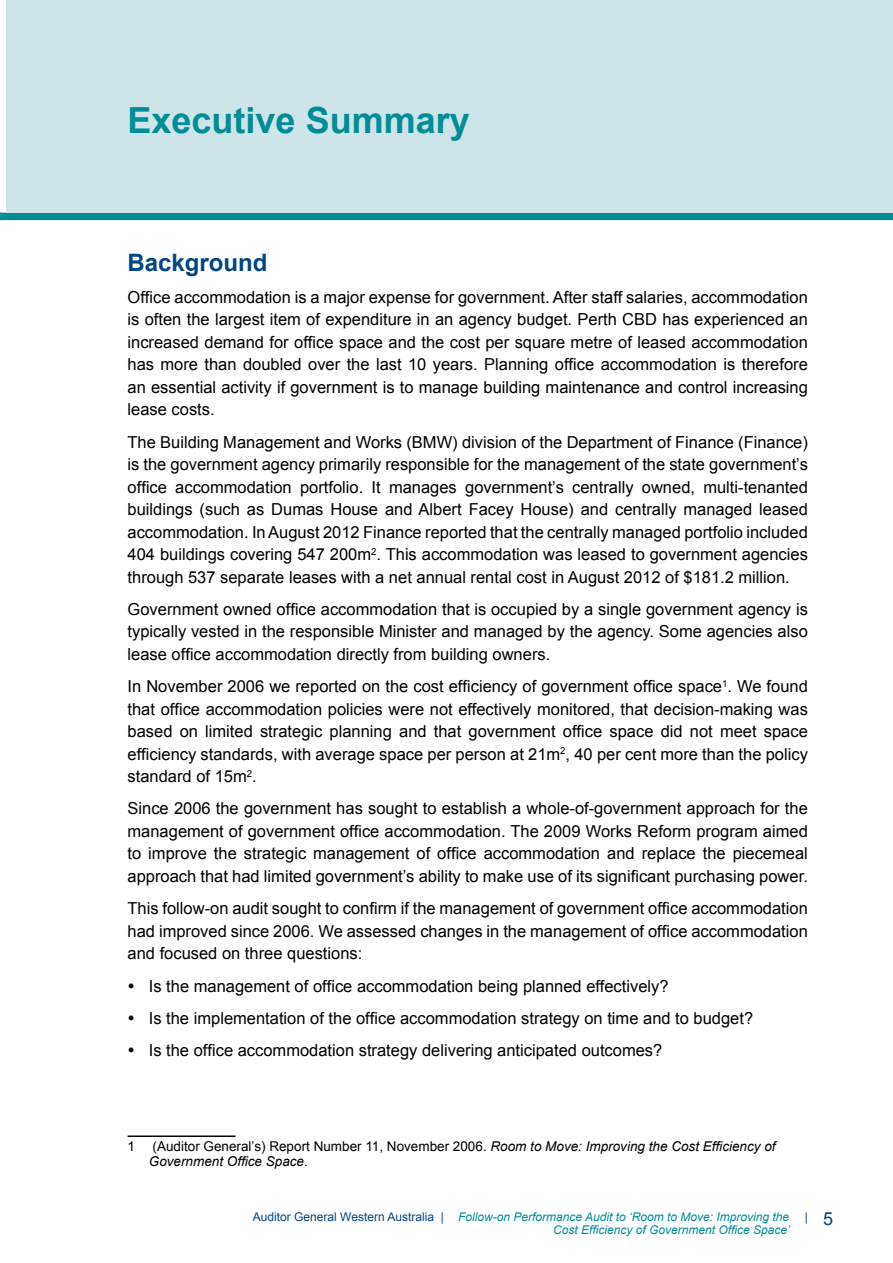
<style>
.page{position:relative;width:893px;height:1263px;background:#fff}
.page>*{position:absolute;margin:0;border:0;box-sizing:border-box;transform-origin:0 0}
.t1{font:700 36px "Arial";color:#008c99}
.t2{font:700 24px "Arial";color:#00467f}
.t3{font:18px "Arial";color:#00467f}
.t4{font:16.5px/22.5px "Arial";color:#000;text-align:justify}
.t5{font:italic 13.5px/15px "Arial";color:#000}
.t6{font:13.5px "Arial";color:#000}
.t7{font:italic 12px "Arial";color:#008c99}
.t8{font:12px "Arial";color:#00467f}
.s1{font-style:normal}
.s2{font-style:normal;color:#00467f}
</style>
<div class="page">
<div style="left:0;top:213px;width:893px;height:7px;background:#008c99"></div>
<div style="left:6px;top:0;width:887px;height:213px;background:#cde5e8"></div>
<hr style="left:128px;top:1135px;width:108px;height:2px;background:#000">
<h1 class="t1" style="left:128px;top:96px;width:344px">Executive Summary</h1>
<h2 class="t2" style="left:128px;top:246px;width:142px">Background</h2>
<p class="t4" style="left:128px;top:286px;width:682px">Office accommodation is a major expense for government. After staff salaries, accommodation is often the largest item of expenditure in an agency budget. Perth CBD has experienced an increased demand for office space and the cost per square metre of leased accommodation has more than doubled over the last 10 years. Planning office accommodation is therefore an essential activity if government is to manage building maintenance and control increasing lease costs.</p>
<p class="t4" style="left:128px;top:431px;width:682px">The Building Management and Works (BMW) division of the Department of Finance (Finance) is the government agency primarily responsible for the management of the state government’s office accommodation portfolio. It manages government’s centrally owned, multi-tenanted buildings (such as Dumas House and Albert Facey House) and centrally managed leased accommodation. In August 2012 Finance reported that the centrally managed portfolio included 404 buildings covering 547 200m<sup>2</sup>. This accommodation was leased to government agencies through 537 separate leases with a net annual rental cost in August 2012 of $181.2 million.</p>
<p class="t4" style="left:128px;top:598px;width:682px">Government owned office accommodation that is occupied by a single government agency is typically vested in the responsible Minister and managed by the agency. Some agencies also lease office accommodation directly from building owners.</p>
<p class="t4" style="left:128px;top:675px;width:682px">In November 2006 we reported on the cost efficiency of government office space<sup>1</sup>. We found that office accommodation policies were not effectively monitored, that decision-making was based on limited strategic planning and that government office space did not meet space efficiency standards, with average space per person at 21m<sup>2</sup>, 40 per cent more than the policy standard of 15m<sup>2</sup>.</p>
<p class="t4" style="left:128px;top:797px;width:682px">Since 2006 the government has sought to establish a whole-of-government approach for the management of government office accommodation. The 2009 Works Reform program aimed to improve the strategic management of office accommodation and replace the piecemeal approach that had limited government’s ability to make use of its significant purchasing power.</p>
<p class="t4" style="left:128px;top:897px;width:682px">This follow-on audit sought to confirm if the management of government office accommodation had improved since 2006. We assessed changes in the management of office accommodation and focused on three questions:</p>
<p class="t4" style="left:149px;top:970px;width:606px;line-height:32.2px;text-align:left">Is the management of office accommodation being planned effectively?<br>Is the implementation of the office accommodation strategy on time and to budget?<br>Is the office accommodation strategy delivering anticipated outcomes?</p>
<p class="t6" style="left:128px;top:1138px;width:9px">1</p>
<p class="t5" style="left:149px;top:1139px;width:628px"><span class="s1">(Auditor General’s) Report Number 11, November 2006.</span> Room to Move: Improving the Cost Efficiency of<br>Government Office Space<span class="s1">.</span></p>
<p class="t7" style="left:253px;top:1209px;width:538px"><span class="s2">Auditor General Western Australia |</span> Follow-on Performance Audit to ‘Room to Move: Improving the</p>
<p class="t3" style="left:823px;top:1207px;width:12px">5</p>
<p class="t7" style="left:553px;top:1222px;width:238px">Cost Efficiency of Government Office Space’</p>
<p class="t8" style="left:805px;top:1208px;width:5px">|</p>
</div>
